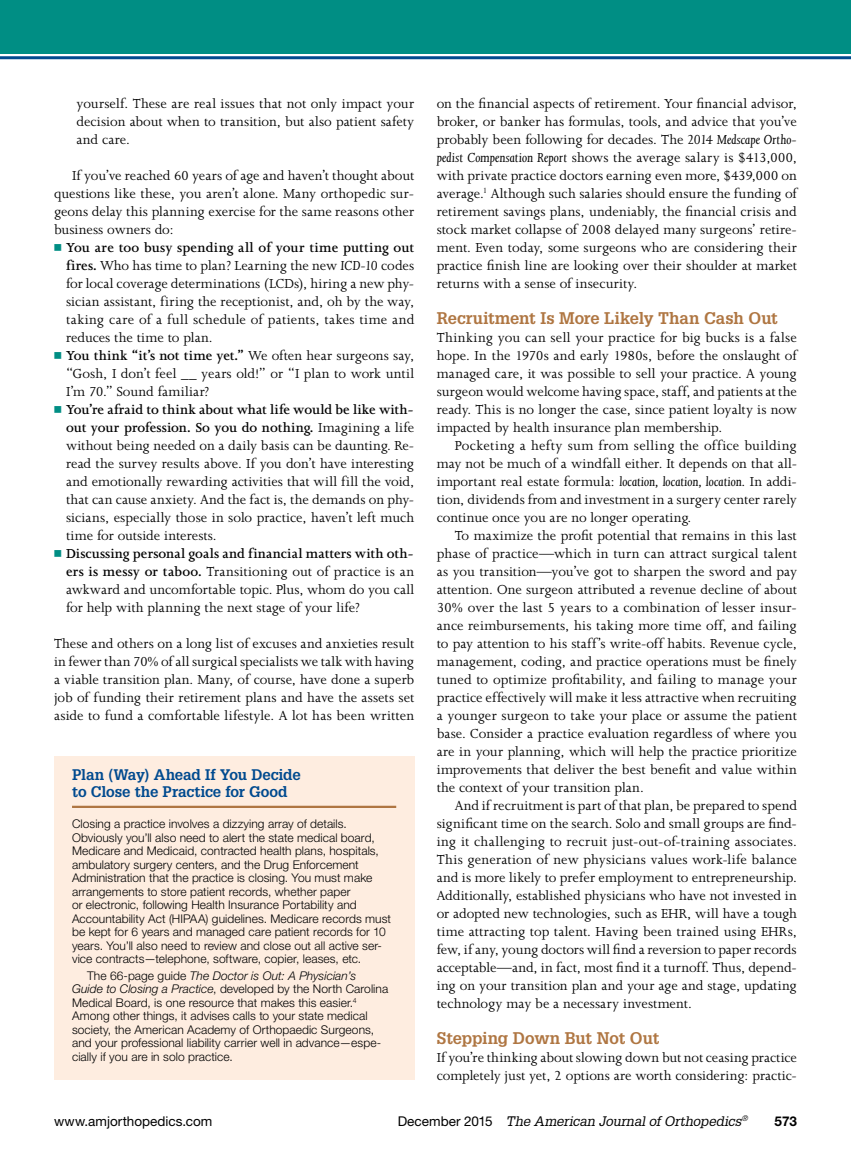
<style>
.page{position:relative;width:851px;height:1161px;background:#fff}
.page>*{position:absolute;margin:0;border:0;box-sizing:border-box;transform-origin:0 0}
.t1{font:700 16.5px "Glypha LT Std";letter-spacing:-.005em;color:#af7642}
.t2{font:15px/18px "Joanna MT Std";letter-spacing:.005em;color:#000;text-align:justify}
.t3{font:600 15px "Joanna MT Std";letter-spacing:.005em;color:#000}
.t4{font:700 15px/16.5px "Glypha LT Std";letter-spacing:-.01em;color:#004a8f}
.t5{font:15px "Joanna MT Std";letter-spacing:.025em;color:#000}
.t6{font:italic 13.5px "Glypha LT Std";letter-spacing:-.01em;color:#000}
.t7{font:13.5px "Helvetica Neue LT Std";color:#000}
.t8{font:700 13.5px "Helvetica Neue LT Std";color:#000}
.t9{font:300 12px/13.5px "Helvetica Neue LT Std";letter-spacing:.005em;color:#000}
.s1{font-family:"Universal Std Newswith Comm Pi";font-weight:400;font-size:13.5px;color:#008e84}
.s2{font-weight:600}
.s3{font-style:italic}
.s4{font-weight:400}
.s5{font-family:"Helvetica Neue LT Std";font-style:normal}
</style>
<div class="page">
<hr style="left:0;top:56px;width:850px;height:3px;background:#004a8f">
<div style="left:0;top:0;width:850px;height:54px;background:#008e84"></div>
<div style="left:54px;top:756px;width:360px;height:324px;background:#feede0"></div>
<hr style="left:72px;top:806px;width:324px;height:2px;background:#af7642">
<p class="t2" style="left:76px;top:95px;width:339px">yourself. These are real issues that not only impact your decision about when to transition, but also patient safety and care.</p>
<p class="t2" style="left:72px;top:167px;width:343px">If you’ve reached 60 years of age and haven’t thought about</p>
<p class="t2" style="left:54px;top:185px;width:361px">questions like these, you aren’t alone. Many orthopedic sur-</p>
<p class="t2" style="left:54px;top:203px;width:362px">geons delay this planning exercise for the same reasons other</p>
<p class="t2" style="left:54px;top:221px;width:121px">business owners do:</p>
<p class="t3" style="left:54px;top:239px;width:361px"><span class="s1">◾</span> You are too busy spending all of your time putting out</p>
<p class="t2" style="left:66px;top:257px;width:349px"><span class="s2">fires.</span> Who has time to plan? Learning the new <span class="s3">ICD-10</span> codes</p>
<p class="t2" style="left:66px;top:275px;width:350px">for local coverage determinations (LCDs), hiring a new phy-</p>
<p class="t2" style="left:66px;top:293px;width:350px">sician assistant, firing the receptionist, and, oh by the way,</p>
<p class="t5" style="left:66px;top:311px;width:350px">taking care of a full schedule of patients, takes time and</p>
<p class="t2" style="left:66px;top:329px;width:148px">reduces the time to plan.</p>
<p class="t3" style="left:54px;top:347px;width:362px"><span class="s1">◾</span> You think “it’s not time yet.” <span class="s4">We often hear surgeons say,</span></p>
<p class="t2" style="left:66px;top:365px;width:350px">“Gosh, I don’t feel __ years old!” or “I plan to work until</p>
<p class="t2" style="left:66px;top:383px;width:145px">I’m 70.” Sound familiar?</p>
<p class="t3" style="left:54px;top:401px;width:361px"><span class="s1">◾</span> You’re afraid to think about what life would be like with-</p>
<p class="t3" style="left:66px;top:419px;width:350px">out your profession. So you do nothing. <span class="s4">Imagining a life</span></p>
<p class="t2" style="left:66px;top:437px;width:349px">without being needed on a daily basis can be daunting. Re-</p>
<p class="t2" style="left:66px;top:455px;width:349px">read the survey results above. If you don’t have interesting</p>
<p class="t2" style="left:66px;top:473px;width:350px">and emotionally rewarding activities that will fill the void,</p>
<p class="t2" style="left:66px;top:491px;width:349px">that can cause anxiety. And the fact is, the demands on phy-</p>
<p class="t2" style="left:66px;top:509px;width:349px">sicians, especially those in solo practice, haven’t left much</p>
<p class="t2" style="left:66px;top:527px;width:152px">time for outside interests.</p>
<p class="t3" style="left:54px;top:545px;width:361px"><span class="s1">◾</span> Discussing personal goals and financial matters with oth-</p>
<p class="t2" style="left:66px;top:563px;width:349px"><span class="s2">ers is messy or taboo.</span> Transitioning out of practice is an</p>
<p class="t2" style="left:66px;top:581px;width:350px">awkward and uncomfortable topic. Plus, whom do you call</p>
<p class="t2" style="left:66px;top:599px;width:295px">for help with planning the next stage of your life?</p>
<p class="t2" style="left:54px;top:635px;width:362px">These and others on a long list of excuses and anxieties result in fewer than 70% of all surgical specialists we talk with having a viable transition plan. Many, of course, have done a superb job of funding their retirement plans and have the assets set aside to fund a comfortable lifestyle. A lot has been written</p>
<p class="t4" style="left:72px;top:766px;width:230px">Plan (Way) Ahead If You Decide to Close the Practice for Good</p>
<p class="t9" style="left:72px;top:817px;width:320px">Closing a practice involves a dizzying array of details.<br>Obviously you’ll also need to alert the state medical board, Medicare and Medicaid, contracted health plans, hospitals, ambulatory surgery centers, and the Drug Enforcement Administration that the practice is closing. You must make arrangements to store patient records, whether paper<br>or electronic, following Health Insurance Portability and Accountability Act (HIPAA) guidelines. Medicare records must be kept for 6 years and managed care patient records for 10 years. You’ll also need to review and close out all active ser&shy;vice contracts—telephone, software, copier, leases, etc.</p>
<p class="t9" style="left:72px;top:968px;width:318px;text-indent:15px">The 66-page guide <span class="s3">The Doctor is Out: A Physician’s Guide to Closing a Practice</span>, developed by the North Carolina Medical Board, is one resource that makes this easier.<sup>4<br></sup>Among other things, it advises calls to your state medical society, the American Academy of Orthopaedic Surgeons, and your professional liability carrier well in advance—espe&shy;cially if you are in solo practice.</p>
<p class="t2" style="left:436px;top:95px;width:362px">on the financial aspects of retirement. Your financial advisor, broker, or banker has formulas, tools, and advice that you’ve probably been following for decades. The <span class="s3">2014 Medscape Ortho&shy;pedist Compensation Report</span> shows the average salary is $413,000, with private practice doctors earning even more, $439,000 on average.<sup>1</sup> Although such salaries should ensure the funding of retirement savings plans, undeniably, the financial crisis and stock market collapse of 2008 delayed many surgeons’ retire&shy;ment. Even today, some surgeons who are considering their practice finish line are looking over their shoulder at market returns with a sense of insecurity.</p>
<p class="t1" style="left:436px;top:308px;width:343px">Recruitment Is More Likely Than Cash Out</p>
<p class="t2" style="left:436px;top:329px;width:362px">Thinking you can sell your practice for big bucks is a false hope. In the 1970s and early 1980s, before the onslaught of managed care, it was possible to sell your practice. A young surgeon would welcome having space, staff, and patients at the ready. This is no longer the case, since patient loyalty is now impacted by health insurance plan membership.</p>
<p class="t2" style="left:436px;top:437px;width:362px;text-indent:18px">Pocketing a hefty sum from selling the office building may not be much of a windfall either. It depends on that all&shy;important real estate formula: <span class="s3">location, location, location</span>. In addi&shy;tion, dividends from and investment in a surgery center rarely continue once you are no longer operating.</p>
<p class="t2" style="left:436px;top:527px;width:362px;text-indent:18px">To maximize the profit potential that remains in this last phase of practice—which in turn can attract surgical talent as you transition—you’ve got to sharpen the sword and pay attention. One surgeon attributed a revenue decline of about 30% over the last 5 years to a combination of lesser insur&shy;ance reimbursements, his taking more time off, and failing to pay attention to his staff’s write-off habits. Revenue cycle, management, coding, and practice operations must be finely tuned to optimize profitability, and failing to manage your practice effectively will make it less attractive when recruiting a younger surgeon to take your place or assume the patient base. Consider a practice evaluation regardless of where you are in your planning, which will help the practice prioritize improvements that deliver the best benefit and value within the context of your transition plan.</p>
<p class="t2" style="left:436px;top:797px;width:362px;text-indent:18px">And if recruitment is part of that plan, be prepared to spend significant time on the search. Solo and small groups are find&shy;ing it challenging to recruit just-out-of-training associates.<br>This generation of new physicians values work-life balance and is more likely to prefer employment to entrepreneurship.<br>Additionally, established physicians who have not invested in or adopted new technologies, such as EHR, will have a tough time attracting top talent. Having been trained using EHRs, few, if any, young doctors will find a reversion to paper records acceptable—and, in fact, most find it a turnoff. Thus, depend&shy;ing on your transition plan and your age and stage, updating technology may be a necessary investment.</p>
<p class="t1" style="left:436px;top:1028px;width:224px">Stepping Down But Not Out</p>
<p class="t2" style="left:436px;top:1049px;width:361px">If you’re thinking about slowing down but not ceasing practice completely just yet, 2 options are worth considering: practic-</p>
<p class="t7" style="left:54px;top:1113px;width:160px">www.amjorthopedics.com</p>
<p class="t6" style="left:397px;top:1113px;width:352px"><span class="s5">December 2015</span> The American Journal of Orthopedics<sup>®</sup></p>
<p class="t8" style="left:774px;top:1113px;width:24px">573</p>
</div>
